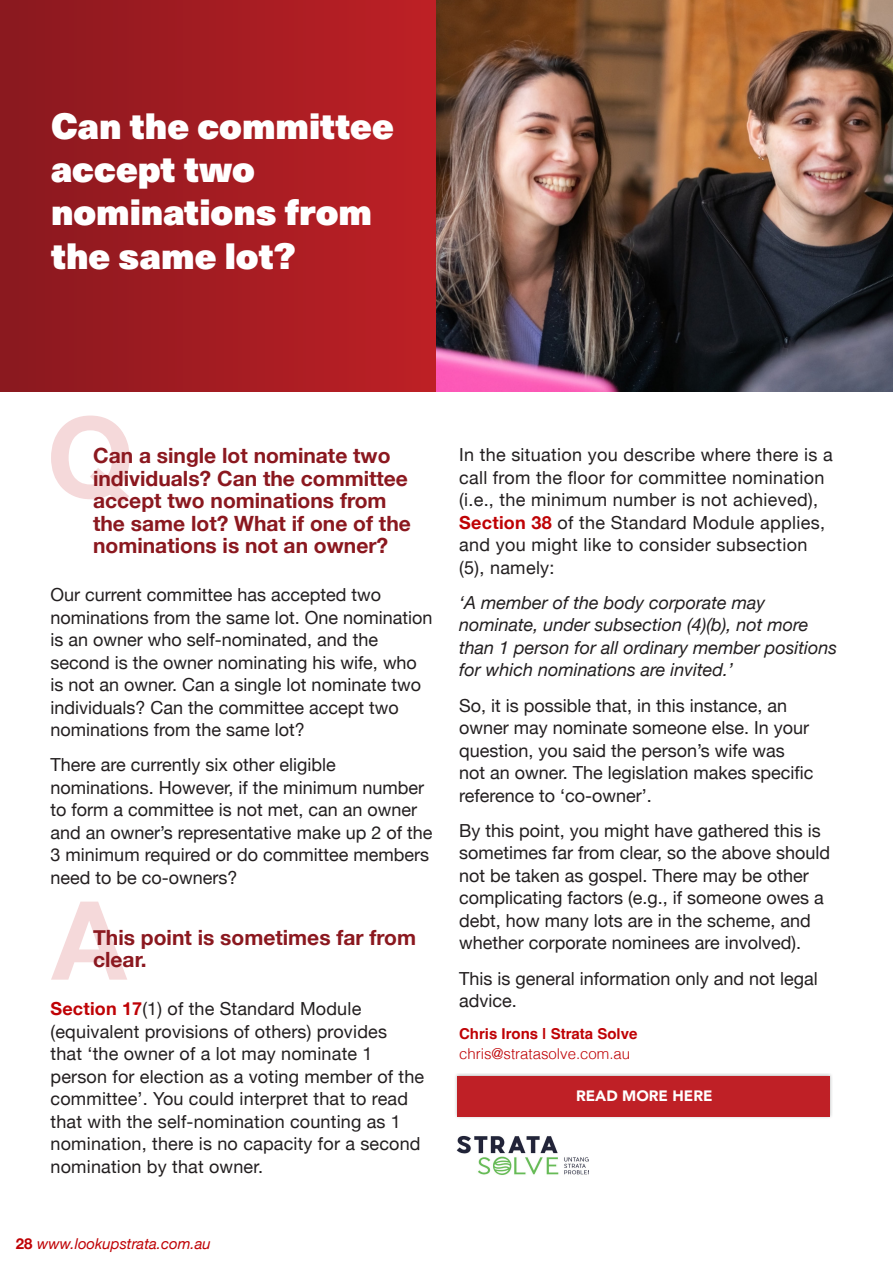
<style>
.page{position:relative;width:893px;height:1263px;background:#fff}
.page>*{position:absolute;margin:0;border:0;box-sizing:border-box;transform-origin:0 0}
.Frame_Headings{font:36px/43.2px "Neue Haas Unica W1 G X Black";color:#fff}
.Headinngs{font:700 21px/22.5px "Helvetica Neue";color:#8b181f}
.Body_Copy{font:18px/22.5px "Helvetica Neue";color:#231f20}
.Body_Copy-2{font:18px/22.5px "Helvetica Neue";letter-spacing:.02em;color:#231f20}
.Body_Copy-3{font:italic 18px/22.5px "Helvetica Neue";color:#231f20}
.Body_Copy-4{font:italic 15px "Helvetica Neue";color:#bf0205}
.new_email{font:300 15px "Helvetica";color:#bf0205}
.New_Signature{font:700 15px "Helvetica";color:#bf0205}
.t1{font:900 15px "Avenir";color:#fff}
.s1{font-weight:700;color:#bf0205}
.s2{font-weight:700;font-style:normal}
</style>
<div class="page">
<svg style="left:51px;top:415px;width:79px;height:90px"></svg>
<svg style="left:51px;top:902px;width:76px;height:78px"></svg>
<img style="left:436px;top:0;width:457px;height:391px">
<div style="left:0;top:0;width:436px;height:391px;background:linear-gradient(to right,#89181f,#be2026)"></div>
<div style="left:454px;top:1072px;width:379px;height:47px;background:#231f20;opacity:.3"></div>
<div style="left:457px;top:1076px;width:372px;height:40px;background:#bf2026"></div>
<img style="left:456px;top:1135px;width:132px;height:40px">
<p class="Frame_Headings" style="left:51px;top:102px;width:344px">Can the committee accept two nominations from the same lot?</p>
<p class="Headinngs" style="left:93px;top:445px;width:319px">Can a single lot nominate two individuals? Can the committee accept two nominations from the same lot? What if one of the nominations is not an owner?</p>
<p class="Body_Copy" style="left:51px;top:584px;width:383px">Our current committee has accepted two nominations from the same lot. One nomination is an owner who self-nominated, and the second is the owner nominating his wife, who is not an owner. Can a single lot nominate two individuals? Can the committee accept two nominations from the same lot?</p>
<p class="Body_Copy" style="left:51px;top:755px;width:383px">There are currently six other eligible nominations. However, if the minimum number to form a committee is not met, can an owner and an owner’s representative make up 2 of the 3 minimum required or do committee members need to be co-owners?</p>
<p class="Headinngs" style="left:93px;top:926px;width:324px">This point is sometimes far from clear.</p>
<p class="Body_Copy" style="left:51px;top:998px;width:375px"><span class="s1">Section 17</span>(1) of the Standard Module (equivalent provisions of others) provides<br>that ‘the owner of a lot may nominate 1 person for election as a voting member of the committee’. You could interpret that to read that with the self-nomination counting as 1 nomination, there is no capacity for a second nomination by that owner.</p>
<p class="Body_Copy-4" style="left:16px;top:1232px;width:196px"><span class="s2">28</span> www.lookupstrata.com.au</p>
<p class="Body_Copy-2" style="left:459px;top:444px;width:375px">In the situation you describe where there is a call from the floor for committee nomination (i.e., the minimum number is not achieved), <span class="s1">Section 38</span> of the Standard Module applies, and you might like to consider subsection (5), namely:</p>
<p class="Body_Copy-3" style="left:459px;top:592px;width:380px">‘A member of the body corporate may nominate, under subsection (4)(b), not more than 1 person for all ordinary member positions for which nominations are invited.’</p>
<p class="Body_Copy" style="left:459px;top:695px;width:356px">So, it is possible that, in this instance, an owner may nominate someone else. In your question, you said the person’s wife was not an owner. The legislation makes specific reference to ‘co-owner’.</p>
<p class="Body_Copy" style="left:459px;top:820px;width:373px">By this point, you might have gathered this is sometimes far from clear, so the above should not be taken as gospel. There may be other complicating factors (e.g., if someone owes a debt, how many lots are in the scheme, and whether corporate nominees are involved).</p>
<p class="Body_Copy" style="left:459px;top:968px;width:360px">This is general information only and not legal advice.</p>
<p class="New_Signature" style="left:459px;top:1025px;width:180px">Chris Irons | Strata Solve</p>
<p class="new_email" style="left:459px;top:1041px;width:173px">chris@stratasolve.com.au</p>
<p class="t1" style="left:576px;top:1083px;width:138px">READ MORE HERE</p>
</div>
